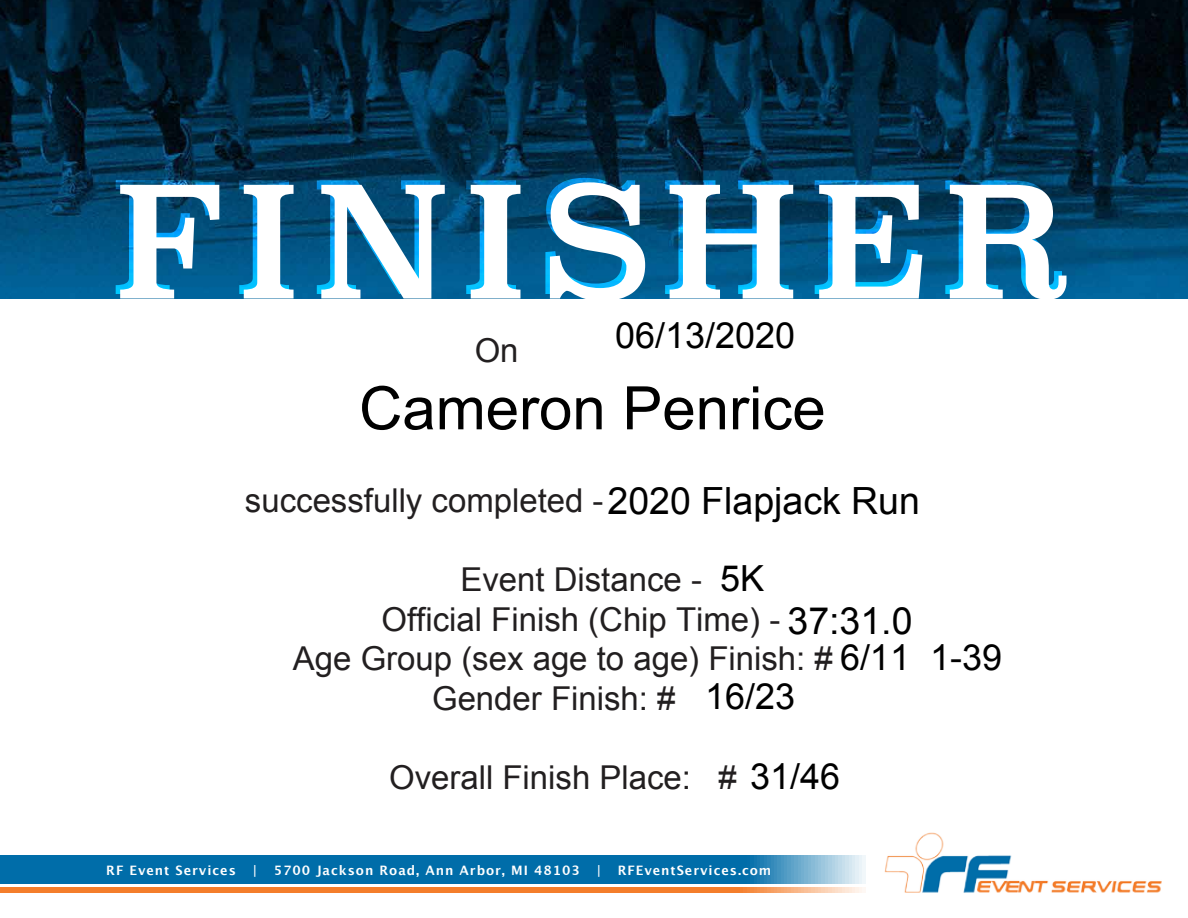
<style>
.page{position:relative;width:1188px;height:918px;background:#fff}
.page>*{position:absolute;margin:0;border:0;box-sizing:border-box;transform-origin:0 0}
.t1{font:153px "Superclarendon";letter-spacing:.1em;color:#fff}
.t2{font:60px "Arial";color:#000}
.t3{font:37.5px "Arial";color:#000}
.t4{font:36px "Arial";color:#000}
.t5{font:32.85px "Arial";color:#221f20}
.t6{font:700 13.05px "Lucida Grande";letter-spacing:.075em;color:#fff}
.s1{font-size:36px;color:#000}
</style>
<div class="page">
<img style="left:0;top:0;width:1188px;height:298px">
<img style="left:884px;top:832px;width:278px;height:61px">
<svg style="left:0;top:856px;width:865px;height:27px;background:#1076ae"></svg>
<svg style="left:0;top:887px;width:865px;height:5px;background:#f48739"></svg>
<h1 class="t1" style="left:110px;top:135px;width:957px">FINISHER</h1>
<p class="t5" style="left:475px;top:328px;width:45px">On</p>
<p class="t4" style="left:615px;top:315px;width:182px">06/13/2020</p>
<h2 class="t2" style="left:359px;top:375px;width:468px">Cameron Penrice</h2>
<p class="t3" style="left:608px;top:480px;width:314px">2020 Flapjack Run</p>
<p class="t5" style="left:245px;top:479px;width:360px">successfully completed -</p>
<p class="t4" style="left:720px;top:558px;width:45px">5K</p>
<p class="t5" style="left:460px;top:558px;width:243px">Event Distance -</p>
<p class="t5" style="left:382px;top:598px;width:400px">Official Finish (Chip Time) -</p>
<p class="t5" style="left:293px;top:637px;width:619px">Age Group (sex age to age) Finish: # <span class="s1">6/11</span></p>
<p class="t5" style="left:432px;top:677px;width:245px">Gender Finish: #</p>
<p class="t3" style="left:788px;top:600px;width:127px">37:31.0</p>
<p class="t4" style="left:705px;top:677px;width:92px">16/23</p>
<p class="t4" style="left:930px;top:638px;width:74px">1-39</p>
<p class="t5" style="left:389px;top:756px;width:452px">Overall Finish Place: # <span class="s1">31/46</span></p>
<p class="t6" style="left:106px;top:860px;width:131px">RF Event Services</p>
<p class="t6" style="left:252px;top:860px;width:6px">|</p>
<p class="t6" style="left:274px;top:860px;width:308px">5700 Jackson Road, Ann Arbor, MI 48103</p>
<p class="t6" style="left:596px;top:860px;width:6px">|</p>
<p class="t6" style="left:618px;top:860px;width:155px">RFEventServices.com</p>
</div>
